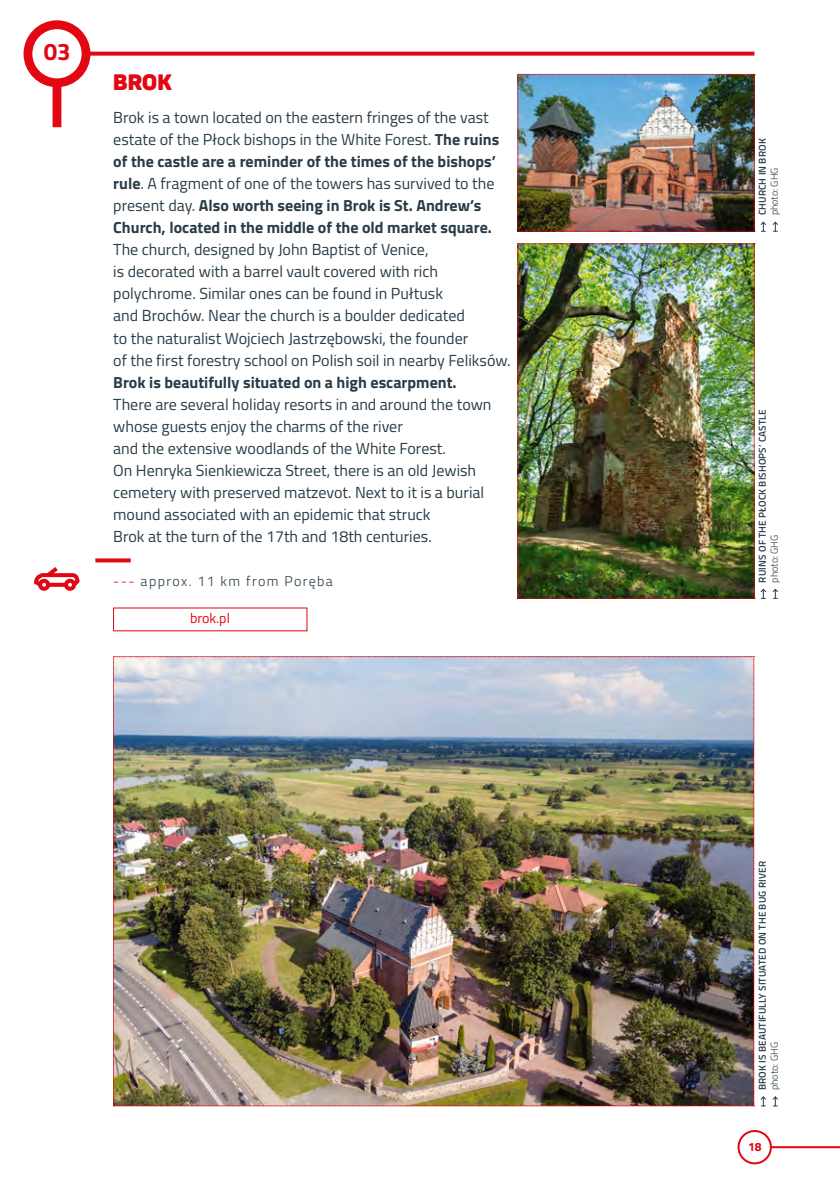
<style>
.page{position:relative;width:840px;height:1191px;background:#fff}
.page>*{position:absolute;margin:0;border:0;box-sizing:border-box;transform-origin:0 0}
.t1{font:700 24px "Titillium";color:#e30613}
.t2{font:22px "Panton Black Caps";color:#e30613}
.t3{font:16px/22px "Titillium";color:#293c47}
.t4{font:700 16px "Titillium";color:#293c47}
.t5{font:300 14px "Titillium";letter-spacing:.1em;color:#293c47}
.t6{font:14px "Titillium";color:#e30613}
.t7{font:700 12px "Titillium";color:#e30613}
.t8{font:600 10px "Titillium";letter-spacing:.01em;color:#293c47}
.t9{font:300 10px "Titillium";color:#293c47}
.s1{font-weight:700}
.s2{color:#e30613}
</style>
<div class="page">
<div style="left:737px;top:1130px;width:34px;height:34px;border:2px solid #e30613;border-radius:50%"></div>
<hr style="left:771px;top:1146px;width:68px;height:2px;background:#e30613">
<img style="left:113px;top:656px;width:641px;height:450px">
<img style="left:517px;top:74px;width:237px;height:158px">
<img style="left:517px;top:243px;width:237px;height:356px">
<div style="left:24px;top:20px;width:66px;height:67px;border:9px solid #e30613;border-radius:50%"></div>
<div style="left:53px;top:82px;width:8px;height:45px;background:#e30613"></div>
<svg style="left:85px;top:52px;width:669px;height:4px;background:#e51d29"></svg>
<svg style="left:95px;top:558px;width:36px;height:4px"></svg>
<div style="left:38px;top:579px;width:12px;height:12px;border:4px solid #e30613;border-radius:50%"></div>
<div style="left:64px;top:579px;width:12px;height:12px;border:4px solid #e30613;border-radius:50%"></div>
<svg style="left:34px;top:567px;width:46px;height:23px"></svg>
<svg style="left:760px;top:221px;width:5px;height:11px"></svg>
<svg style="left:772px;top:221px;width:5px;height:11px"></svg>
<svg style="left:760px;top:589px;width:5px;height:10px"></svg>
<svg style="left:772px;top:589px;width:5px;height:10px"></svg>
<svg style="left:760px;top:1096px;width:5px;height:10px"></svg>
<svg style="left:772px;top:1096px;width:5px;height:10px"></svg>
<h1 class="t1" style="left:44px;top:34px;width:28px">03</h1>
<h2 class="t2" style="left:113px;top:68px;width:60px">Brok</h2>
<p class="t3" style="left:113px;top:106px;width:387px">Brok is a town located on the eastern fringes of the vast estate of the Płock bishops in the White Forest. <span class="s1">The ruins of the castle are a reminder of the times of the bishops’ rule</span>. A fragment of one of the towers has survived to the present day. <span class="s1">Also worth seeing in Brok is St. Andrew’s Church, located in the middle of the old market square.</span></p>
<p class="t3" style="left:113px;top:238px;width:398px">The church, designed by John Baptist of Venice,<br>is decorated with a barrel vault covered with rich polychrome. Similar ones can be found in Pułtusk<br>and Brochów. Near the church is a boulder dedicated<br>to the naturalist Wojciech Jastrzębowski, the founder<br>of the first forestry school on Polish soil in nearby Feliksów.</p>
<p class="t4" style="left:113px;top:370px;width:345px">Brok is beautifully situated on a high escarpment.</p>
<p class="t3" style="left:113px;top:392px;width:379px">There are several holiday resorts in and around the town whose guests enjoy the charms of the river<br>and the extensive woodlands of the White Forest.<br>On Henryka Sienkiewicza Street, there is an old Jewish cemetery with preserved matzevot. Next to it is a burial mound associated with an epidemic that struck<br>Brok at the turn of the 17th and 18th centuries.</p>
<p class="t5" style="left:113px;top:570px;width:221px"><span class="s2">---</span> approx. 11 km from Poręba</p>
<p class="t6" style="left:190px;top:608px;width:41px">brok.pl</p>
<p class="t8" style="left:754px;top:215px;width:78px;rotate:-90deg">CHURCH IN BROK</p>
<p class="t9" style="left:766px;top:215px;width:49px;rotate:-90deg">photo: GHG</p>
<p class="t8" style="left:754px;top:582px;width:174px;rotate:-90deg">RUINS OF THE PŁOCK BISHOPS’ CASTLE</p>
<p class="t9" style="left:766px;top:582px;width:49px;rotate:-90deg">photo: GHG</p>
<p class="t8" style="left:754px;top:1090px;width:230px;rotate:-90deg">BROK IS BEAUTIFULLY SITUATED ON THE BUG RIVER</p>
<p class="t9" style="left:766px;top:1090px;width:49px;rotate:-90deg">photo: GHG</p>
<p class="t7" style="left:747px;top:1137px;width:15px">18</p>
</div>
